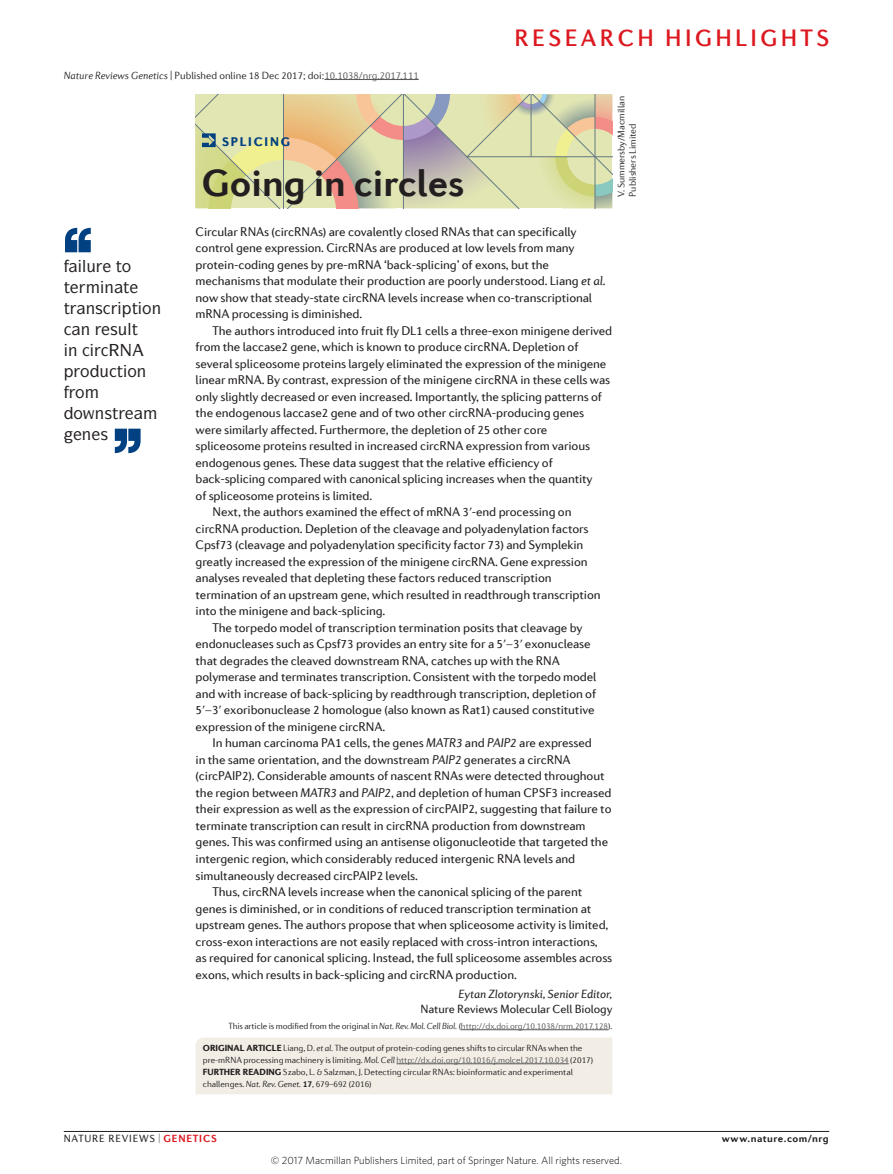
<style>
.page{position:relative;width:893px;height:1174px;background:#fff}
.page>*{position:absolute;margin:0;border:0;box-sizing:border-box;transform-origin:0 0}
.Title{font:700 39px "Diverda Sans Com";color:#231f20}
.t1{font:500 24px "Diverda Sans Com";letter-spacing:.14em;color:#dc1820}
.Pull_quote{font:500 16.5px/21px "ITC Symbol Std";color:#231f20}
.Bold_body_text{font:12.75px/16.5px "Diverda Sans Com";letter-spacing:-.01em;color:#231f20}
.Bold_body_first{font:12.75px/16.5px "Diverda Sans Com";letter-spacing:-.01em;color:#231f20}
.Strapline{font:900 12.75px "Diverda Sans Com";letter-spacing:.14em;color:#014081}
.Author_box{font:12px/15px "Diverda Sans Com";letter-spacing:-.005em;color:#231f20;text-align:right}
.AOP_line{font:300 10.5px "Diverda Sans Com";color:#231f20}
.t2{font:300 10.5px "Whitney";color:#000}
.t3{font:10.5px "Diverda Sans Com";letter-spacing:.075em;color:#231f20}
.t4{font:700 10.5px "Diverda Sans Com";letter-spacing:.045em;color:#231f20}
.Credit_line{font:300 9.75px/11.2px "Diverda Sans Com";letter-spacing:-.005em;color:#231f20}
.Info_box_text{font:300 9px/12px "Diverda Sans Com";letter-spacing:-.005em;color:#231f20}
.Smallprint_text{font:300 9px "Diverda Sans Com";letter-spacing:-.015em;color:#231f20}
.s1{font-style:italic}
.s2{color:#57585a}
.s3{font-family:"Minion Pro"}
.s4{font-weight:900}
.s5{font-weight:700}
.s6{font-weight:700;color:#dc1820}
</style>
<div class="page">
<hr style="left:64px;top:1131px;width:765px;height:1px;background:#231f20">
<svg style="left:115px;top:428px;width:26px;height:25px"></svg>
<svg style="left:65px;top:228px;width:26px;height:24px"></svg>
<div style="left:196px;top:1038px;width:416px;height:56px;background:#f2ede5"></div>
<hr style="left:396px;top:1063px;width:173px;height:1px;background:#57585a">
<hr style="left:461px;top:1029px;width:147px;height:1px;background:#57585a">
<svg style="left:196px;top:95px;width:416px;height:113px;background:#d7d1a5"></svg>
<hr style="left:324px;top:79px;width:95px;height:1px;background:#57585a">
<p class="AOP_line" style="left:64px;top:69px;width:356px"><span class="s1">Nature Reviews Genetics</span> | Published online 18 Dec 2017; doi:<span class="s2">10.1038/nrg.2017.111</span></p>
<p class="Strapline" style="left:222px;top:134px;width:69px">SPLICING</p>
<p class="Title" style="left:202px;top:160px;width:264px">Going in circles</p>
<h2 class="t1" style="left:514px;top:24px;width:316px">RESEARCH HIGHLIGHTS</h2>
<p class="Credit_line" style="left:615px;top:197px;width:102px;rotate:-90deg">V. Summersby/Macmillan<br>Publishers Limited</p>
<p class="Pull_quote" style="left:82px;top:255px;width:51px">●◆ ▼□</p>
<p class="Pull_quote" style="left:64px;top:276px;width:67px">▼ ■▼</p>
<p class="Pull_quote" style="left:64px;top:297px;width:41px">▼ ■▲</p>
<p class="Pull_quote" style="left:132px;top:297px;width:31px">▼□■</p>
<p class="Pull_quote" style="left:81px;top:318px;width:59px">■ ▲◆●▼</p>
<p class="Pull_quote" style="left:68px;top:339px;width:11px">■</p>
<p class="Pull_quote" style="left:75px;top:360px;width:73px">□ ◆▼□■ □</p>
<p class="Pull_quote" style="left:74px;top:402px;width:46px">□ ■▲▼</p>
<p class="Bold_body_first" style="left:196px;top:223px;width:412px">Circular RNAs (circRNAs) are covalently closed RNAs that can specifically control gene expression. CircRNAs are produced at low levels from many protein-coding genes by pre-mRNA ‘back-splicing’ of exons, but the mechanisms that modulate their production are poorly understood. Liang <span class="s1">et al. </span>now show that steady-state circRNA levels increase when co-transcriptional mRNA processing is diminished.</p>
<p class="Bold_body_text" style="left:196px;top:322px;width:418px;text-indent:17px">The authors introduced into fruit fly DL1 cells a three-exon minigene derived from the laccase2 gene, which is known to produce circRNA. Depletion of several spliceosome proteins largely eliminated the expression of the minigene linear mRNA. By contrast, expression of the minigene circRNA in these cells was only slightly decreased or even increased. Importantly, the splicing patterns of the endogenous laccase2 gene and of two other circRNA-producing genes were similarly affected. Furthermore, the depletion of 25 other core spliceosome proteins resulted in increased circRNA expression from various endogenous genes. These data suggest that the relative efficiency of back-splicing compared with canonical splicing increases when the quantity<br>of spliceosome proteins is limited.</p>
<p class="Bold_body_text" style="left:196px;top:504px;width:406px;text-indent:17px">Next, the authors examined the effect of mRNA 3<span class="s3">ʹ</span>-end processing on circRNA production. Depletion of the cleavage and polyadenylation factors Cpsf73 (cleavage and polyadenylation specificity factor 73) and Symplekin greatly increased the expression of the minigene circRNA. Gene expression analyses revealed that depleting these factors reduced transcription termination of an upstream gene, which resulted in readthrough transcription into the minigene and back-splicing.</p>
<p class="Bold_body_text" style="left:196px;top:619px;width:402px;text-indent:17px">The torpedo model of transcription termination posits that cleavage by endonucleases such as Cpsf73 provides an entry site for a 5<span class="s3">ʹ−</span>3<span class="s3">ʹ</span> exonuclease that degrades the cleaved downstream RNA, catches up with the RNA polymerase and terminates transcription. Consistent with the torpedo model and with increase of back-splicing by readthrough transcription, depletion of 5<span class="s3">ʹ−</span>3<span class="s3">ʹ</span> exoribonuclease 2 homologue (also known as Rat1) caused constitutive expression of the minigene circRNA.</p>
<p class="Bold_body_text" style="left:196px;top:735px;width:417px;text-indent:17px">In human carcinoma PA1 cells, the genes <span class="s1">MATR3</span> and <span class="s1">PAIP2</span> are expressed<br>in the same orientation, and the downstream <span class="s1">PAIP2</span> generates a circRNA (circPAIP2). Considerable amounts of nascent RNAs were detected throughout the region between <span class="s1">MATR3</span> and <span class="s1">PAIP2</span>, and depletion of human CPSF3 increased their expression as well as the expression of circPAIP2, suggesting that failure to terminate transcription can result in circRNA production from downstream genes. This was confirmed using an antisense oligonucleotide that targeted the intergenic region, which considerably reduced intergenic RNA levels and simultaneously decreased circPAIP2 levels.</p>
<p class="Bold_body_text" style="left:196px;top:883px;width:418px;text-indent:17px">Thus, circRNA levels increase when the canonical splicing of the parent genes is diminished, or in conditions of reduced transcription termination at upstream genes. The authors propose that when spliceosome activity is limited, cross-exon interactions are not easily replaced with cross-intron interactions,<br>as required for canonical splicing. Instead, the full spliceosome assembles across exons, which results in back-splicing and circRNA production.</p>
<p class="Author_box" style="left:420px;top:986px;width:193px"><span class="s1">Eytan Zlotorynski, Senior Editor,<br></span>Nature Reviews Molecular Cell Biology</p>
<p class="Smallprint_text" style="left:228px;top:1021px;width:385px">This article is modified from the original in <span class="s1">Nat. Rev. Mol. Cell Biol.</span> (<span class="s2">http://dx.doi.org/10.1038/nrm.2017.128</span>).</p>
<p class="Info_box_text" style="left:203px;top:1042px;width:392px"><span class="s4">ORIGINAL ARTICLE</span> Liang, D. <span class="s1">et al.</span> The output of protein-coding genes shifts to circular RNAs when the pre-mRNA processing machinery is limiting. <span class="s1">Mol. Cell</span> <span class="s2">http://dx.doi.org/10.1016/j.molcel.2017.10.034</span> (2017)</p>
<p class="Info_box_text" style="left:203px;top:1066px;width:372px"><span class="s4">FURTHER READING</span> Szabo, L. &amp; Salzman, J. Detecting circular RNAs: bioinformatic and experimental challenges. <span class="s1">Nat. Rev. Genet.</span> <span class="s5">17</span>, 679–692 (2016)</p>
<p class="t3" style="left:64px;top:1132px;width:154px">NATURE REVIEWS | <span class="s6">GENETICS</span></p>
<p class="t4" style="left:722px;top:1132px;width:109px">www.nature.com/nrg</p>
<p class="t2" style="left:271px;top:1153px;width:352px">© 2017 Macmillan Publishers Limited, part of Springer Nature. All rights reserved.</p>
</div>
